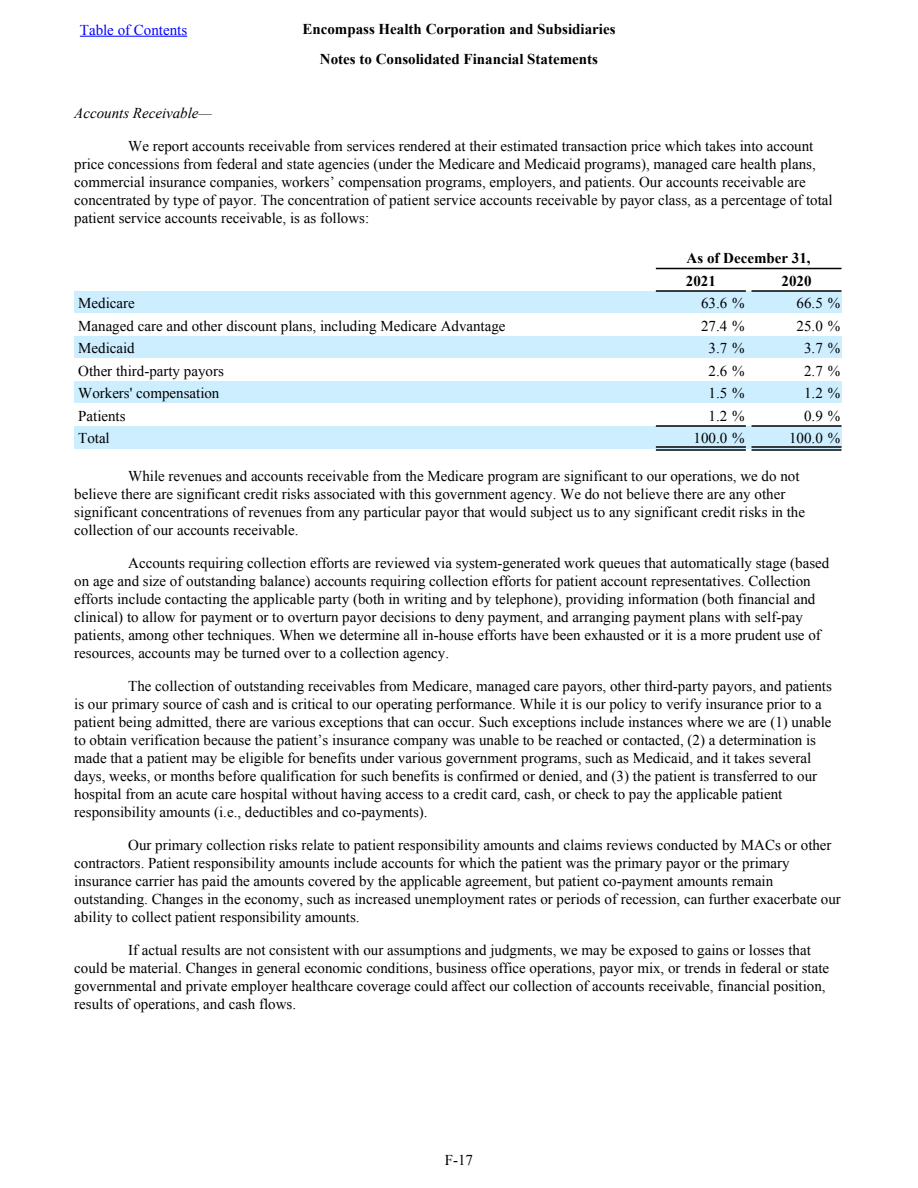
<style>
.page{position:relative;width:918px;height:1188px;background:#fff}
.page>*{position:absolute;margin:0;border:0;box-sizing:border-box;transform-origin:0 0}
.t1{font:15px/18px "Times New Roman";color:#000}
.t2{font:700 15px/22.5px "Times New Roman";color:#000}
.t3{font:italic 15px "Times New Roman";color:#000}
.t4{font:15px "Times New Roman";color:#00f}
</style>
<div class="page">
<div style="left:74px;top:291px;width:768px;height:23px;background:#cef"></div>
<div style="left:74px;top:336px;width:768px;height:22px;background:#cef"></div>
<div style="left:74px;top:381px;width:768px;height:23px;background:#cef"></div>
<div style="left:74px;top:426px;width:768px;height:22px;background:#cef"></div>
<hr style="left:656px;top:268px;width:186px;height:1px;background:#000">
<hr style="left:656px;top:290px;width:90px;height:2px;background:#000">
<hr style="left:752px;top:290px;width:90px;height:2px;background:#000">
<hr style="left:656px;top:425px;width:90px;height:2px;background:#000">
<hr style="left:752px;top:425px;width:90px;height:2px;background:#000">
<hr style="left:656px;top:446px;width:90px;height:2px;background:#000">
<hr style="left:656px;top:449px;width:90px;height:2px;background:#000">
<hr style="left:752px;top:446px;width:90px;height:2px;background:#000">
<hr style="left:752px;top:449px;width:90px;height:2px;background:#000">
<hr style="left:80px;top:36px;width:107px;height:1px;background:#00f">
<p class="t4" style="left:80px;top:21px;width:109px">Table of Contents</p>
<p class="t2" style="left:302px;top:14px;width:315px;line-height:30px;text-align:center">Encompass Health Corporation and Subsidiaries<br>Notes to Consolidated Financial Statements</p>
<p class="t3" style="left:74px;top:105px;width:139px">Accounts Receivable—</p>
<p class="t1" style="left:74px;top:137px;width:760px;text-indent:54px">We report accounts receivable from services rendered at their estimated transaction price which takes into account price concessions from federal and state agencies (under the Medicare and Medicaid programs), managed care health plans, commercial insurance companies, workers’ compensation programs, employers, and patients. Our accounts receivable are concentrated by type of payor. The concentration of patient service accounts receivable by payor class, as a percentage of total patient service accounts receivable, is as follows:</p>
<p class="t2" style="left:686px;top:246px;width:126px">As of December 31,<br>2021</p>
<p class="t2" style="left:782px;top:269px;width:31px">2020</p>
<p class="t1" style="left:78px;top:294px;width:58px">Medicare</p>
<p class="t1" style="left:701px;top:294px;width:45px">63.6 %</p>
<p class="t1" style="left:797px;top:294px;width:45px">66.5 %</p>
<p class="t1" style="left:78px;top:316px;width:429px">Managed care and other discount plans, including Medicare Advantage</p>
<p class="t1" style="left:701px;top:316px;width:45px">27.4 %</p>
<p class="t1" style="left:797px;top:316px;width:45px">25.0 %</p>
<p class="t1" style="left:78px;top:339px;width:58px">Medicaid</p>
<p class="t1" style="left:709px;top:339px;width:38px">3.7 %</p>
<p class="t1" style="left:804px;top:339px;width:38px">3.7 %</p>
<p class="t1" style="left:78px;top:361px;width:147px">Other third-party payors</p>
<p class="t1" style="left:709px;top:361px;width:38px">2.6 %</p>
<p class="t1" style="left:804px;top:361px;width:38px">2.7 %</p>
<p class="t1" style="left:78px;top:384px;width:143px">Workers' compensation</p>
<p class="t1" style="left:709px;top:384px;width:38px">1.5 %</p>
<p class="t1" style="left:804px;top:384px;width:38px">1.2 %</p>
<p class="t1" style="left:78px;top:406px;width:49px">Patients</p>
<p class="t1" style="left:709px;top:406px;width:38px">1.2 %</p>
<p class="t1" style="left:804px;top:406px;width:38px">0.9 %</p>
<p class="t1" style="left:78px;top:429px;width:33px">Total</p>
<p class="t1" style="left:694px;top:429px;width:53px">100.0 %</p>
<p class="t1" style="left:789px;top:429px;width:53px">100.0 %</p>
<p class="t1" style="left:74px;top:467px;width:732px;text-indent:54px">While revenues and accounts receivable from the Medicare program are significant to our operations, we do not believe there are significant credit risks associated with this government agency. We do not believe there are any other significant concentrations of revenues from any particular payor that would subject us to any significant credit risks in the collection of our accounts receivable.</p>
<p class="t1" style="left:74px;top:554px;width:757px;text-indent:54px">Accounts requiring collection efforts are reviewed via system-generated work queues that automatically stage (based on age and size of outstanding balance) accounts requiring collection efforts for patient account representatives. Collection efforts include contacting the applicable party (both in writing and by telephone), providing information (both financial and clinical) to allow for payment or to overturn payor decisions to deny payment, and arranging payment plans with self-pay patients, among other techniques. When we determine all in-house efforts have been exhausted or it is a more prudent use of resources, accounts may be turned over to a collection agency.</p>
<p class="t1" style="left:74px;top:677px;width:759px;text-indent:54px">The collection of outstanding receivables from Medicare, managed care payors, other third-party payors, and patients is our primary source of cash and is critical to our operating performance. While it is our policy to verify insurance prior to a patient being admitted, there are various exceptions that can occur. Such exceptions include instances where we are (1) unable to obtain verification because the patient’s insurance company was unable to be reached or contacted, (2) a determination is made that a patient may be eligible for benefits under various government programs, such as Medicaid, and it takes several days, weeks, or months before qualification for such benefits is confirmed or denied, and (3) the patient is transferred to our hospital from an acute care hospital without having access to a credit card, cash, or check to pay the applicable patient responsibility amounts (i.e., deductibles and co-payments).</p>
<p class="t1" style="left:74px;top:836px;width:768px;text-indent:54px">Our primary collection risks relate to patient responsibility amounts and claims reviews conducted by MACs or other contractors. Patient responsibility amounts include accounts for which the patient was the primary payor or the primary insurance carrier has paid the amounts covered by the applicable agreement, but patient co-payment amounts remain outstanding. Changes in the economy, such as increased unemployment rates or periods of recession, can further exacerbate our ability to collect patient responsibility amounts.</p>
<p class="t1" style="left:74px;top:941px;width:756px;text-indent:54px">If actual results are not consistent with our assumptions and judgments, we may be exposed to gains or losses that could be material. Changes in general economic conditions, business office operations, payor mix, or trends in federal or state governmental and private employer healthcare coverage could affect our collection of accounts receivable, financial position, results of operations, and cash flows.</p>
<p class="t1" style="left:445px;top:1150px;width:30px">F-17</p>
</div>
